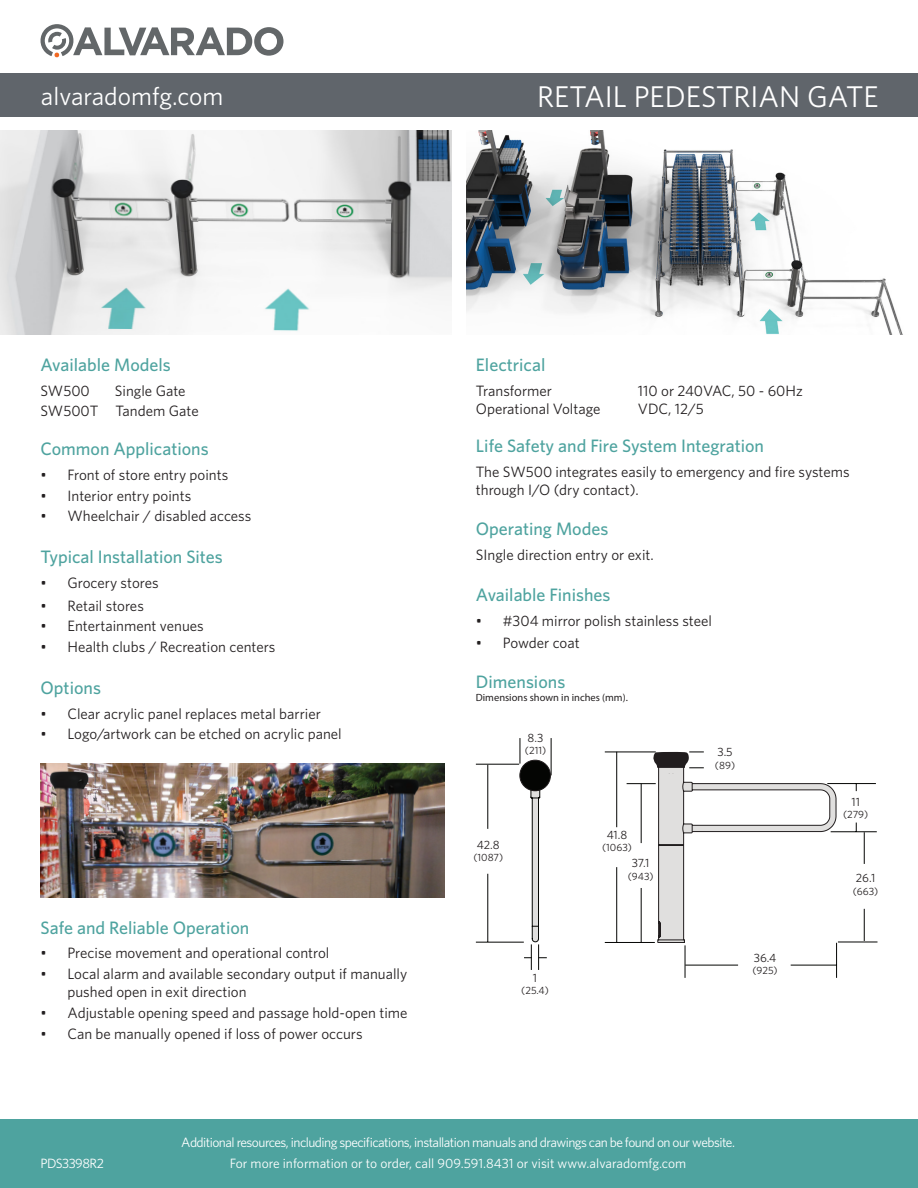
<style>
.page{position:relative;width:918px;height:1188px;background:#fff}
.page>*{position:absolute;margin:0;border:0;box-sizing:border-box;transform-origin:0 0}
.t1{font:700 48px "Gotham";letter-spacing:-.08em;color:#fff}
.t2{font:30px "Whitney";color:#fff}
.t3{font:25.5px "Whitney";color:#fff}
.t4{font:500 18px "Whitney";color:#4ea39f}
.t5{font:15px/18px "Whitney";color:#231f20}
.t6{font:13.5px "Whitney";letter-spacing:-.04em;color:#fff}
.t7{font:13.5px "Whitney";color:#fff}
.t8{font:12px "Whitney";letter-spacing:-.005em;color:#231f20}
.t9{font:10.5px "Whitney";color:#231f20}
.t10{font:10.5px "Myriad Pro";color:#231f20}
</style>
<div class="page">
<hr style="left:605px;top:942px;width:50px;height:1px;background:#040503">
<hr style="left:605px;top:752px;width:51px;height:1px;background:#040503">
<hr style="left:616px;top:867px;width:1px;height:75px;background:#040503">
<hr style="left:616px;top:752px;width:1px;height:75px;background:#040503">
<hr style="left:476px;top:942px;width:48px;height:1px;background:#040503">
<hr style="left:476px;top:764px;width:43px;height:1px;background:#040503">
<hr style="left:487px;top:874px;width:1px;height:68px;background:#040503">
<hr style="left:487px;top:765px;width:1px;height:64px;background:#040503">
<hr style="left:831px;top:831px;width:46px;height:1px;background:#040503">
<hr style="left:838px;top:942px;width:39px;height:1px;background:#040503">
<hr style="left:864px;top:909px;width:1px;height:32px;background:#040503">
<hr style="left:864px;top:832px;width:1px;height:32px;background:#040503">
<hr style="left:827px;top:783px;width:49px;height:1px;background:#040503">
<hr style="left:685px;top:945px;width:1px;height:33px;background:#040503">
<hr style="left:836px;top:943px;width:1px;height:35px;background:#040503">
<hr style="left:686px;top:965px;width:52px;height:1px;background:#040503">
<hr style="left:791px;top:965px;width:45px;height:1px;background:#040503">
<hr style="left:551px;top:738px;width:1px;height:37px;background:#040503">
<svg style="left:520px;top:738px;width:29px;height:232px"></svg>
<div style="left:520px;top:760px;width:30px;height:31px;background:#040503;border-radius:50%"></div>
<div style="left:520px;top:760px;width:31px;height:31px;border:1px solid #211d1e;border-radius:50%"></div>
<svg style="left:627px;top:752px;width:209px;height:191px"></svg>
<div style="left:0;top:1119px;width:918px;height:69px;background:#4ea39f"></div>
<div style="left:0;top:73px;width:918px;height:44px;background:#60656b"></div>
<svg style="left:40px;top:24px;width:243px;height:33px"></svg>
<img style="left:467px;top:131px;width:436px;height:204px">
<img style="left:0;top:131px;width:452px;height:204px">
<img style="left:40px;top:763px;width:405px;height:134px">
<p class="t1" style="left:37px;top:59px;width:185px">SU5000</p>
<p class="t3" style="left:41px;top:79px;width:184px">alvaradomfg.com</p>
<p class="t2" style="left:537px;top:76px;width:343px">RETAIL PEDESTRIAN GATE</p>
<p class="t4" style="left:40px;top:353px;width:132px">Available Models</p>
<p class="t5" style="left:40px;top:381px;width:51px">SW500</p>
<p class="t5" style="left:115px;top:381px;width:72px">Single Gate</p>
<p class="t5" style="left:40px;top:401px;width:160px">SW500T Tandem Gate</p>
<p class="t4" style="left:40px;top:437px;width:170px">Common Applications</p>
<p class="t5" style="left:40px;top:465px;width:189px">• Front of store entry points</p>
<p class="t5" style="left:40px;top:486px;width:152px">• Interior entry points</p>
<p class="t5" style="left:40px;top:507px;width:212px">• Wheelchair / disabled access</p>
<p class="t4" style="left:40px;top:545px;width:184px">Typical Installation Sites</p>
<p class="t5" style="left:40px;top:573px;width:120px">• Grocery stores</p>
<p class="t5" style="left:40px;top:596px;width:105px">• Retail stores</p>
<p class="t5" style="left:40px;top:617px;width:165px">• Entertainment venues</p>
<p class="t5" style="left:40px;top:637px;width:236px">• Health clubs / Recreation centers</p>
<p class="t4" style="left:40px;top:676px;width:62px">Options</p>
<p class="t5" style="left:40px;top:704px;width:282px">• Clear acrylic panel replaces metal barrier</p>
<p class="t5" style="left:40px;top:725px;width:303px">• Logo/artwork can be etched on acrylic panel</p>
<p class="t4" style="left:40px;top:916px;width:210px">Safe and Reliable Operation</p>
<p class="t5" style="left:40px;top:944px;width:290px">• Precise movement and operational control</p>
<p class="t5" style="left:68px;top:965px;width:341px;text-indent:-27px">• Local alarm and available secondary output if manually pushed open in exit direction</p>
<p class="t5" style="left:40px;top:1003px;width:369px">• Adjustable opening speed and passage hold-open time</p>
<p class="t5" style="left:40px;top:1024px;width:324px">• Can be manually opened if loss of power occurs</p>
<p class="t4" style="left:476px;top:353px;width:71px">Electrical</p>
<p class="t5" style="left:476px;top:381px;width:78px">Transformer</p>
<p class="t5" style="left:638px;top:381px;width:166px">110 or 240VAC, 50 - 60Hz</p>
<p class="t5" style="left:476px;top:399px;width:126px">Operational Voltage</p>
<p class="t5" style="left:638px;top:399px;width:68px">VDC, 12/5</p>
<p class="t4" style="left:476px;top:434px;width:290px">Life Safety and Fire System Integration</p>
<p class="t5" style="left:476px;top:462px;width:375px">The SW500 integrates easily to emergency and fire systems through I/O (dry contact).</p>
<p class="t4" style="left:476px;top:517px;width:134px">Operating Modes</p>
<p class="t5" style="left:476px;top:545px;width:179px">SIngle direction entry or exit.</p>
<p class="t4" style="left:476px;top:583px;width:136px">Available Finishes</p>
<p class="t5" style="left:476px;top:611px;width:238px">• #304 mirror polish stainless steel</p>
<p class="t5" style="left:476px;top:633px;width:105px">• Powder coat</p>
<p class="t4" style="left:476px;top:669px;width:91px">Dimensions</p>
<p class="t10" style="left:476px;top:691px;width:153px">Dimensions shown in inches (mm).</p>
<p class="t8" style="left:477px;top:837px;width:25px">42.8</p>
<p class="t9" style="left:473px;top:851px;width:31px">(1087)</p>
<p class="t8" style="left:528px;top:730px;width:17px">8.3</p>
<p class="t9" style="left:525px;top:744px;width:23px">(211)</p>
<p class="t8" style="left:717px;top:744px;width:17px">3.5</p>
<p class="t9" style="left:715px;top:758px;width:22px">(89)</p>
<p class="t8" style="left:607px;top:827px;width:22px">41.8</p>
<p class="t9" style="left:602px;top:841px;width:31px">(1063)</p>
<p class="t8" style="left:852px;top:794px;width:10px">11</p>
<p class="t9" style="left:843px;top:808px;width:27px">(279)</p>
<p class="t8" style="left:632px;top:855px;width:19px">37.1</p>
<p class="t9" style="left:628px;top:869px;width:27px">(943)</p>
<p class="t8" style="left:856px;top:870px;width:21px">26.1</p>
<p class="t9" style="left:853px;top:884px;width:27px">(663)</p>
<p class="t8" style="left:533px;top:969px;width:6px">1</p>
<p class="t9" style="left:521px;top:984px;width:29px">(25.4)</p>
<p class="t8" style="left:754px;top:949px;width:24px">36.4</p>
<p class="t9" style="left:753px;top:964px;width:27px">(925)</p>
<p class="t6" style="left:40px;top:1154px;width:65px">PDS3398R2</p>
<p class="t6" style="left:181px;top:1133px;width:555px">Additional resources, including specifications, installation manuals and drawings can be found on our website.</p>
<p class="t7" style="left:230px;top:1154px;width:458px">For more information or to order, call 909.591.8431 or visit www.alvaradomfg.com</p>
</div>
